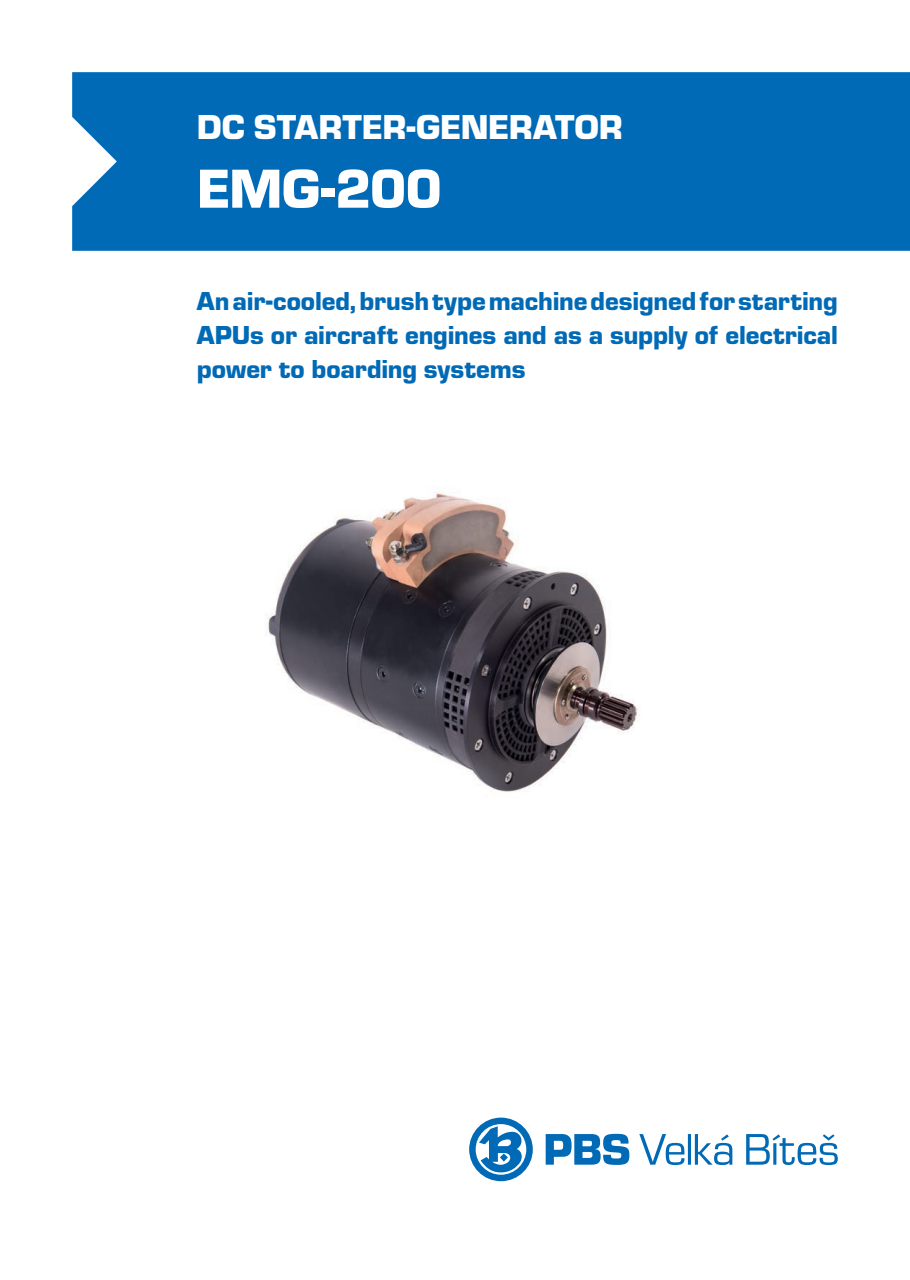
<style>
.page{position:relative;width:910px;height:1280px;background:#fff}
.page>*{position:absolute;margin:0;border:0;box-sizing:border-box;transform-origin:0 0}
.t1{font:900 57px "Eurostile TOT";letter-spacing:-.015em;color:#fff}
.t2{font:900 36px "Eurostile TOT";letter-spacing:-.005em;color:#fff}
.t3{font:900 27px/34px "Eurostile TOT";letter-spacing:-.005em;color:#016ab6;text-align:justify}
</style>
<div class="page">
<div style="left:72px;top:72px;width:838px;height:179px;background:#016ab6"></div>
<img style="left:266px;top:492px;width:373px;height:300px">
<svg style="left:469px;top:1117px;width:369px;height:64px"></svg>
<h2 class="t2" style="left:197px;top:108px;width:427px">DC STARTER-GENERATOR</h2>
<h1 class="t1" style="left:197px;top:157px;width:246px">EMG-200</h1>
<p class="t3" style="left:197px;top:285px;width:642px">An air-cooled, brush type machine designed for starting APUs or aircraft engines and as a supply of electrical power to boarding systems</p>
</div>
